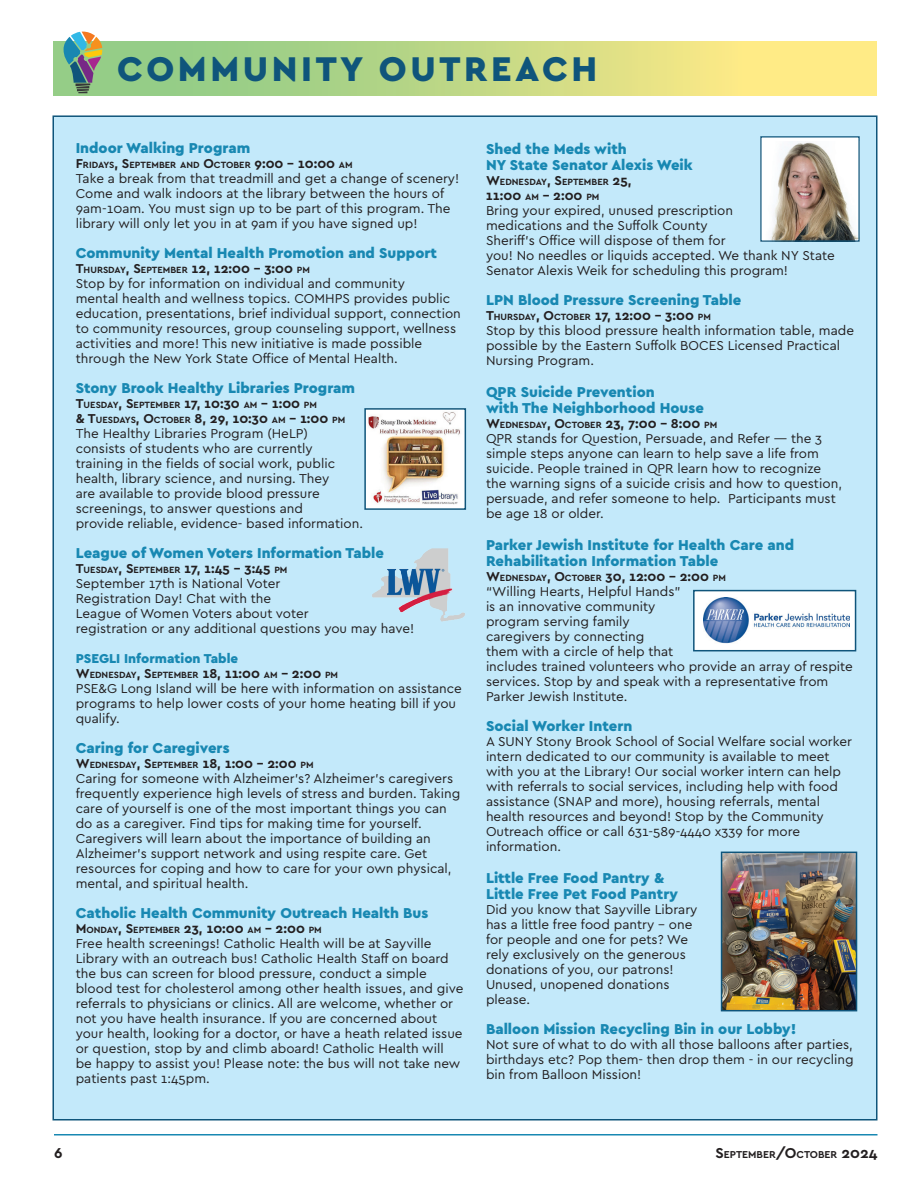
<style>
.page{position:relative;width:918px;height:1188px;background:#fff}
.page>*{position:absolute;margin:0;border:0;box-sizing:border-box;transform-origin:0 0}
.t1{font:900 36px "Cera Basic";letter-spacing:.1em;color:#0f557b}
.t2{font:900 15px/16.5px "Cera Basic";color:#1888b2}
.t3{font:700 15px "Cera Basic";color:#231f20}
.t4{font:13.5px/15px "Cera Basic";color:#231f20}
.t5{font:900 13.5px "Cera Basic";color:#1888b2}
.t6{font:700 10.5px "Cera Basic";color:#231f20}
.t7{font:700 9.45px "Cera Basic";color:#231f20}
.s1{font-size:13.5px}
.s2{font-weight:700}
.s3{font-weight:700;font-size:9.45px}
.s4{font-size:15px}
</style>
<div class="page">
<hr style="left:54px;top:1134px;width:824px;height:2px;background:#1888b2">
<div style="left:52px;top:115px;width:826px;height:1005px;background:#c3e9fa;border:2px solid #0f557b"></div>
<div style="left:53px;top:41px;width:824px;height:55px;background:linear-gradient(to right,#81c586,#ffee86)"></div>
<svg style="left:64px;top:32px;width:38px;height:61px;background:#829b89"></svg>
<img style="left:367px;top:411px;width:96px;height:96px">
<div style="left:364px;top:408px;width:102px;height:102px;border:2px solid #0f557b"></div>
<img style="left:372px;top:548px;width:93px;height:74px">
<div style="left:761px;top:137px;width:98px;height:104px;background:#fff"></div>
<img style="left:770px;top:141px;width:88px;height:99px">
<div style="left:760px;top:136px;width:100px;height:106px;border:1px solid #0f557b"></div>
<div style="left:694px;top:591px;width:162px;height:60px;background:#fff"></div>
<img style="left:703px;top:597px;width:146px;height:47px">
<div style="left:693px;top:590px;width:163px;height:61px;border:2px solid #0f557b"></div>
<img style="left:724px;top:855px;width:130px;height:153px">
<div style="left:721px;top:852px;width:136px;height:159px;border:2px solid #0f557b"></div>
<h1 class="t1" style="left:117px;top:48px;width:482px">COMMUNITY OUTREACH</h1>
<p class="t2" style="left:76px;top:140px;width:176px">Indoor Walking Program</p>
<p class="t7" style="left:76px;top:159px;width:278px"><span class="s1">F</span>RIDAYS<span class="s1">, S</span>EPTEMBER AND <span class="s1">O</span>CTOBER <span class="s1">9:00 – 10:00</span> AM</p>
<p class="t4" style="left:76px;top:171px;width:385px">Take a break from that treadmill and get a change of scenery!<br>Come and walk indoors at the library between the hours of 9am-10am. You must sign up to be part of this program. The library will only let you in at 9am if you have signed up!</p>
<p class="t2" style="left:76px;top:245px;width:363px">Community Mental Health Promotion and Support</p>
<p class="t7" style="left:76px;top:264px;width:236px"><span class="s1">T</span>HURSDAY<span class="s1">, S</span>EPTEMBER <span class="s1">12, 12:00 – 3:00</span> PM</p>
<p class="t4" style="left:76px;top:276px;width:387px">Stop by for information on individual and community<br>mental health and wellness topics. COMHPS provides public education, presentations, brief individual support, connection to community resources, group counseling support, wellness activities and more! This new initiative is made possible through the New York State Office of Mental Health.</p>
<p class="t2" style="left:76px;top:380px;width:281px">Stony Brook Healthy Libraries Program</p>
<p class="t7" style="left:76px;top:399px;width:243px"><span class="s1">T</span>UESDAY<span class="s1">, S</span>EPTEMBER <span class="s1">17, 10:30</span> AM <span class="s1">– 1:00</span> PM</p>
<p class="t4" style="left:76px;top:411px;width:289px"><span class="s2">&amp; T</span><span class="s3">UESDAYS</span><span class="s2">, O</span><span class="s3">CTOBER</span> <span class="s2">8, 29, 10:30</span> <span class="s3">AM</span> <span class="s2">– 1:00</span> <span class="s3">PM </span>The Healthy Libraries Program (HeLP)<br>consists of students who are currently training in the fields of social work, public health, library science, and nursing. They<br>are available to provide blood pressure screenings, to answer questions and<br>provide reliable, evidence- based information.</p>
<p class="t2" style="left:76px;top:545px;width:310px">League of Women Voters Information Table</p>
<p class="t7" style="left:76px;top:564px;width:213px"><span class="s1">T</span>UESDAY<span class="s1">, S</span>EPTEMBER <span class="s1">17, 1:45 – 3:45</span> PM</p>
<p class="t4" style="left:76px;top:576px;width:340px">September 17th is National Voter<br>Registration Day! Chat with the<br>League of Women Voters about voter<br>registration or any additional questions you may have!</p>
<p class="t5" style="left:76px;top:651px;width:164px">PSEGLI Information Table</p>
<p class="t7" style="left:76px;top:669px;width:264px"><span class="s1">W</span>EDNESDAY<span class="s1">, S</span>EPTEMBER <span class="s1">18, 11:00</span> AM <span class="s1">– 2:00</span> PM</p>
<p class="t4" style="left:76px;top:681px;width:388px">PSE&amp;G Long Island will be here with information on assistance programs to help lower costs of your home heating bill if you qualify.</p>
<p class="t2" style="left:76px;top:740px;width:155px">Caring for Caregivers</p>
<p class="t7" style="left:76px;top:759px;width:239px"><span class="s1">W</span>EDNESDAY<span class="s1">, S</span>EPTEMBER <span class="s1">18, 1:00 – 2:00</span> PM</p>
<p class="t4" style="left:76px;top:771px;width:386px">Caring for someone with Alzheimer's? Alzheimer's caregivers frequently experience high levels of stress and burden. Taking care of yourself is one of the most important things you can do as a caregiver. Find tips for making time for yourself.<br>Caregivers will learn about the importance of building an Alzheimer's support network and using respite care. Get resources for coping and how to care for your own physical, mental, and spiritual health.</p>
<p class="t2" style="left:76px;top:905px;width:354px">Catholic Health Community Outreach Health Bus</p>
<p class="t7" style="left:76px;top:924px;width:248px"><span class="s1">M</span> ON DAY<span class="s1">, S</span>EPTEMBER <span class="s1">23, 10:00</span> AM <span class="s1">– 2:00</span> PM</p>
<p class="t4" style="left:76px;top:936px;width:389px">Free health screenings! Catholic Health will be at Sayville Library with an outreach bus! Catholic Health Staff on board the bus can screen for blood pressure, conduct a simple blood test for cholesterol among other health issues, and give referrals to physicians or clinics. All are welcome, whether or not you have health insurance. If you are concerned about your health, looking for a doctor, or have a heath related issue or question, stop by and climb aboard! Catholic Health will<br>be happy to assist you! Please note: the bus will not take new patients past 1:45pm.</p>
<p class="t2" style="left:486px;top:140px;width:208px">Shed the Meds with<br>NY State Senator Alexis Weik</p>
<p class="t7" style="left:486px;top:176px;width:147px"><span class="s1">W</span>EDNESDAY<span class="s1">, S</span>EPTEMBER <span class="s1">25,</span></p>
<p class="t4" style="left:486px;top:188px;width:350px"><span class="s2">11:00</span> <span class="s3">AM</span> <span class="s2">– 2:00</span> <span class="s3">PM<br></span>Bring your expired, unused prescription<br>medications and the Suffolk County<br>Sheriff's Office will dispose of them for<br>you! No needles or liquids accepted. We thank NY State Senator Alexis Weik for scheduling this program!</p>
<p class="t2" style="left:486px;top:292px;width:257px">LPN Blood Pressure Screening Table</p>
<p class="t4" style="left:486px;top:308px;width:370px"><span class="s2">T</span><span class="s3">HURSDAY</span><span class="s2">, O</span><span class="s3">CTOBER</span> <span class="s2">17, 12:00 – 3:00</span> <span class="s3">PM<br></span>Stop by this blood pressure health information table, made possible by the Eastern Suffolk BOCES Licensed Practical Nursing Program.</p>
<p class="t2" style="left:486px;top:383px;width:219px">QPR Suicide Prevention<br>with The Neighborhood House</p>
<p class="t7" style="left:486px;top:419px;width:233px"><span class="s1">W</span>EDNESDAY<span class="s1">, O</span>CTOBER <span class="s1">23, 7:00 – 8:00</span> PM</p>
<p class="t4" style="left:486px;top:431px;width:357px">QPR stands for Question, Persuade, and Refer — the 3 simple steps anyone can learn to help save a life from suicide. People trained in QPR learn how to recognize the warning signs of a suicide crisis and how to question, persuade, and refer someone to help. Participants must be age 18 or older.</p>
<p class="t2" style="left:486px;top:536px;width:310px">Parker Jewish Institute for Health Care and<br>Rehabilitation Information Table</p>
<p class="t4" style="left:486px;top:569px;width:368px"><span class="s2">W</span><span class="s3">EDNESDAY</span><span class="s2">, O</span><span class="s3">CTOBER</span> <span class="s2">30, 12:00 – 2:00</span> <span class="s3">PM<br></span>“Willing Hearts, Helpful Hands”<br>is an innovative community<br>program serving family<br>caregivers by connecting<br>them with a circle of help that<br>includes trained volunteers who provide an array of respite services. Stop by and speak with a representative from Parker Jewish Institute.</p>
<p class="t2" style="left:486px;top:718px;width:148px">Social Worker Intern</p>
<p class="t4" style="left:486px;top:734px;width:367px">A SUNY Stony Brook School of Social Welfare social worker intern dedicated to our community is available to meet with you at the Library! Our social worker intern can help with referrals to social services, including help with food assistance (SNAP and more), housing referrals, mental health resources and beyond! Stop by the Community Outreach office or call 631-589-4440 x339 for more information.</p>
<p class="t2" style="left:486px;top:869px;width:194px">Little Free Food Pantry &amp;<br>Little Free Pet Food Pantry</p>
<p class="t4" style="left:486px;top:902px;width:213px">Did you know that Sayville Library has a little free food pantry – one for people and one for pets? We rely exclusively on the generous donations of you, our patrons!<br>Unused, unopened donations please.</p>
<p class="t2" style="left:486px;top:1021px;width:312px">Balloon Mission Recycling Bin in our Lobby!</p>
<p class="t4" style="left:486px;top:1037px;width:369px;text-align:justify">Not sure of what to do with all those balloons after parties, birthdays etc? Pop them- then drop them - in our recycling bin from Balloon Mission!</p>
<p class="t3" style="left:54px;top:1144px;width:10px">6</p>
<p class="t6" style="left:715px;top:1148px;width:164px"><span class="s4">S</span>EPTEMBER<span class="s4">/O</span>CTOBER <span class="s4">2024</span></p>
</div>
